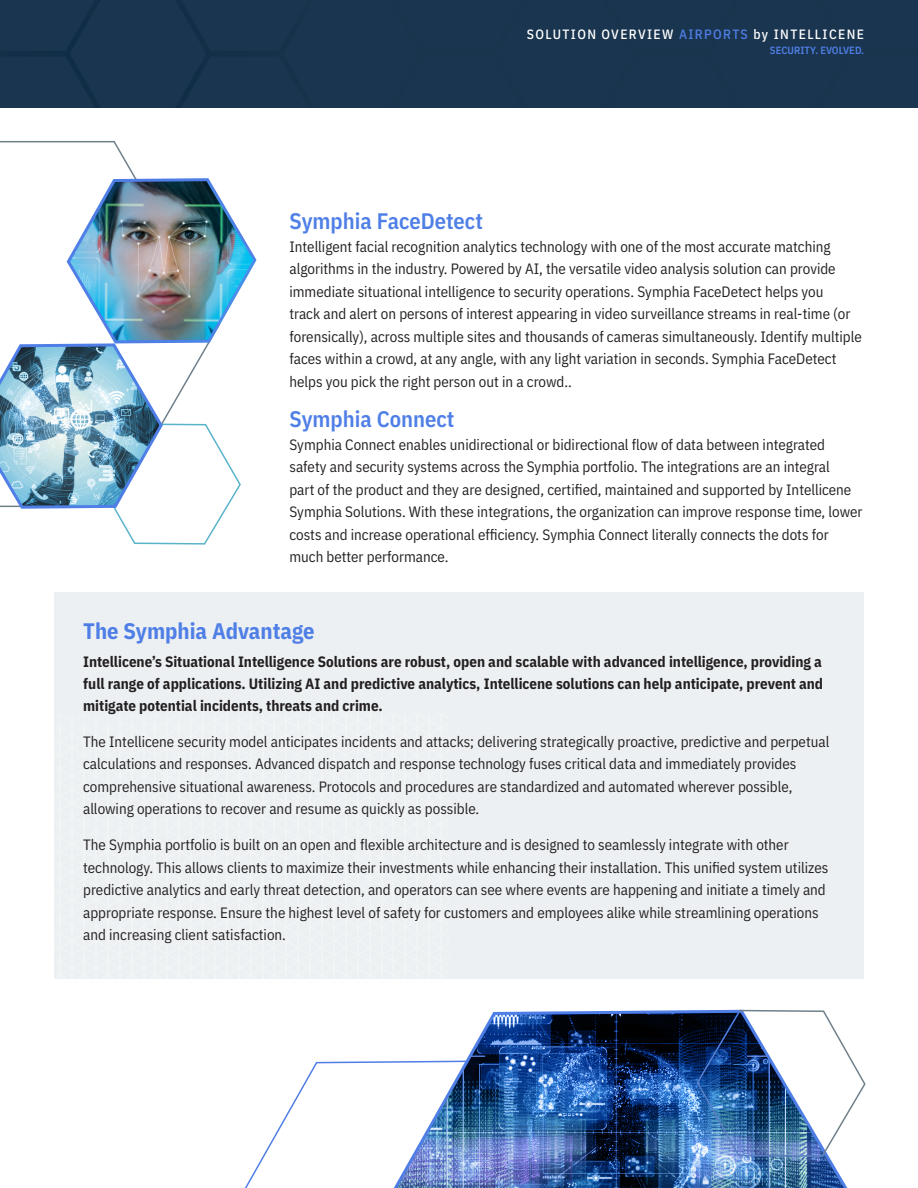
<style>
.page{position:relative;width:918px;height:1188px;background:#fff}
.page>*{position:absolute;margin:0;border:0;box-sizing:border-box;transform-origin:0 0}
.Subs{font:600 22.5px "IBM Plex Sans Cond";color:#4f7fe6}
.Subs-2{font:700 22.5px "IBM Plex Sans Cond";color:#4f7fe6}
.Body{font:15px/22.5px "IBM Plex Sans Cond";color:#231f20}
.Lead_In{font:700 15px/21.8px "IBM Plex Sans Cond";color:#231f20;text-align:justify}
.t1{font:500 13.5px "IBM Plex Sans Cond";letter-spacing:.1em;color:#fff}
.t2{font:600 10.5px "IBM Plex Sans Cond";color:#4f7fe6}
.s1{color:#4f7fe6}
</style>
<div class="page">
<div style="left:0;top:0;width:918px;height:108px;background:#1a354f"></div>
<svg style="left:245px;top:1061px;width:123px;height:127px"></svg>
<svg style="left:696px;top:1009px;width:170px;height:80px"></svg>
<div style="left:54px;top:592px;width:810px;height:386px;background:#ecf0f2"></div>
<img style="left:0;top:177px;width:257px;height:368px">
<img style="left:376px;top:1011px;width:487px;height:177px">
<p class="t1" style="left:527px;top:23px;width:339px">SOLUTION OVERVIEW <span class="s1">AIRPORTS</span> by INTELLICENE</p>
<p class="t2" style="left:770px;top:42px;width:96px">SECURITY. EVOLVED.</p>
<p class="Subs" style="left:289px;top:203px;width:195px">Symphia FaceDetect</p>
<p class="Body" style="left:289px;top:234px;width:574px">Intelligent facial recognition analytics technology with one of the most accurate matching algorithms in the industry. Powered by AI, the versatile video analysis solution can provide immediate situational intelligence to security operations. Symphia FaceDetect helps you<br>track and alert on persons of interest appearing in video surveillance streams in real-time (or forensically), across multiple sites and thousands of cameras simultaneously. Identify multiple faces within a crowd, at any angle, with any light variation in seconds. Symphia FaceDetect helps you pick the right person out in a crowd..</p>
<p class="Subs" style="left:289px;top:401px;width:166px">Symphia Connect</p>
<p class="Body" style="left:289px;top:432px;width:575px">Symphia Connect enables unidirectional or bidirectional flow of data between integrated safety and security systems across the Symphia portfolio. The integrations are an integral<br>part of the product and they are designed, certified, maintained and supported by Intellicene Symphia Solutions. With these integrations, the organization can improve response time, lower costs and increase operational efficiency. Symphia Connect literally connects the dots for much better performance.</p>
<p class="Subs-2" style="left:83px;top:613px;width:233px">The Symphia Advantage</p>
<p class="Lead_In" style="left:83px;top:650px;width:742px">Intellicene’s Situational Intelligence Solutions are robust, open and scalable with advanced intelligence, providing a full range of applications. Utilizing AI and predictive analytics, Intellicene solutions can help anticipate, prevent and mitigate potential incidents, threats and crime.</p>
<p class="Body" style="left:83px;top:729px;width:748px">The Intellicene security model anticipates incidents and attacks; delivering strategically proactive, predictive and perpetual calculations and responses. Advanced dispatch and response technology fuses critical data and immediately provides comprehensive situational awareness. Protocols and procedures are standardized and automated wherever possible, allowing operations to recover and resume as quickly as possible.</p>
<p class="Body" style="left:83px;top:832px;width:747px">The Symphia portfolio is built on an open and flexible architecture and is designed to seamlessly integrate with other technology. This allows clients to maximize their investments while enhancing their installation. This unified system utilizes predictive analytics and early threat detection, and operators can see where events are happening and initiate a timely and appropriate response. Ensure the highest level of safety for customers and employees alike while streamlining operations and increasing client satisfaction.</p>
</div>
